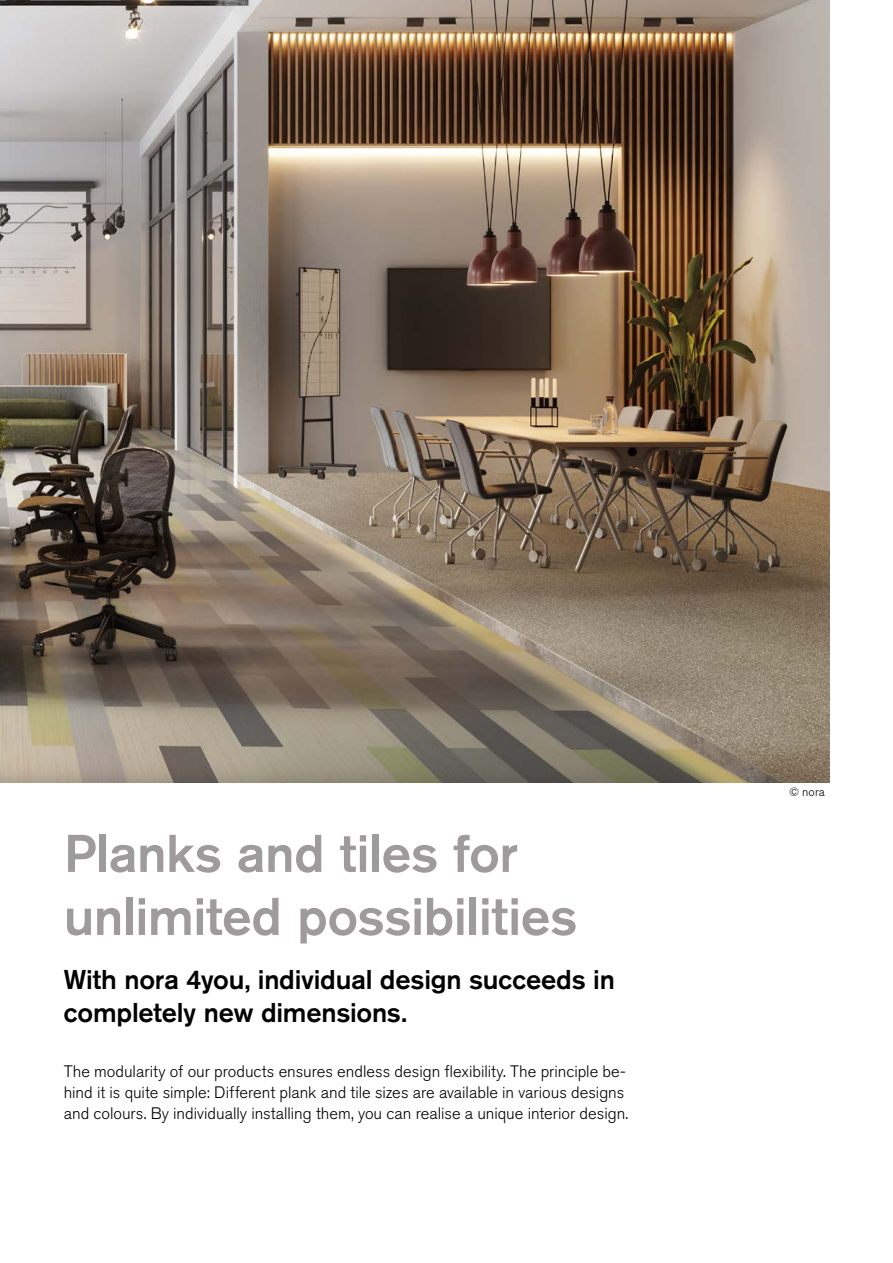
<style>
.page{position:relative;width:893px;height:1263px;background:#fff}
.page>*{position:absolute;margin:0;border:0;box-sizing:border-box;transform-origin:0 0}
.t1{font:500 52.5px/63px "Akzidenz Grotesk Pro";letter-spacing:-.01em;color:#9f9a9b}
.t2{font:500 27px/33px "Akzidenz Grotesk Pro";letter-spacing:-.01em;color:#000}
.t3{font:300 16.5px/21px "Akzidenz Grotesk Pro";color:#000}
.t4{font:300 12px "Akzidenz Grotesk Pro";color:#000}
</style>
<div class="page">
<img style="left:0;top:0;width:829px;height:782px">
<h1 class="t1" style="left:64px;top:821px;width:515px">Planks and tiles for unlimited possibilities</h1>
<h2 class="t2" style="left:64px;top:963px;width:553px">With nora 4you, individual design succeeds in completely new dimensions.</h2>
<p class="t3" style="left:64px;top:1061px;width:566px">The modularity of our products ensures endless design flexibility. The principle be&shy;hind it is quite simple: Different plank and tile sizes are available in various designs and colours. By individually installing them, you can realise a unique interior design.</p>
<p class="t4" style="left:789px;top:784px;width:37px">© nora</p>
</div>
